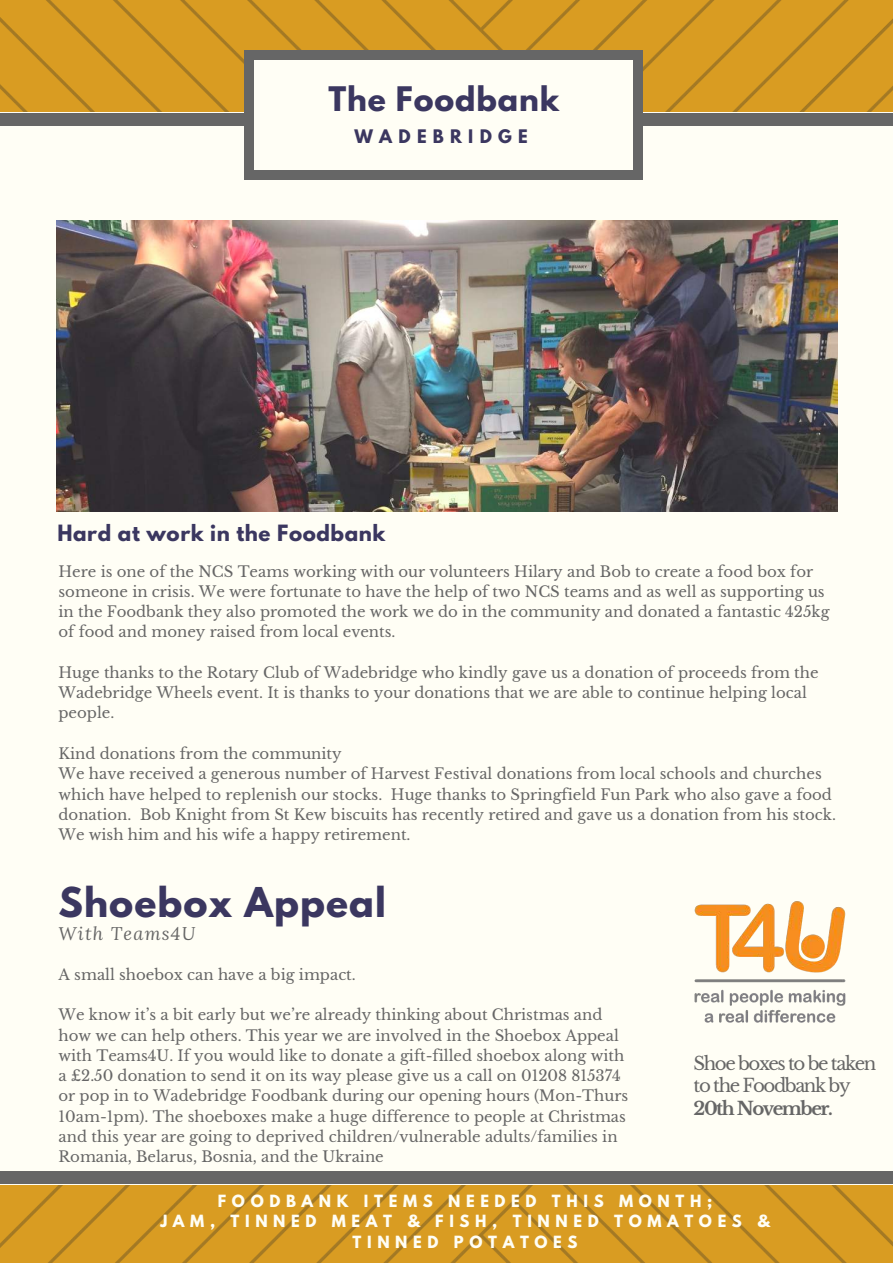
<style>
.page{position:relative;width:893px;height:1263px;background:#fff}
.page>*{position:absolute;margin:0;border:0;box-sizing:border-box;transform-origin:0 0}
.t1{font:700 36.45px "League Spartan";letter-spacing:.03em;color:#3b3760}
.t2{font:700 30px "League Spartan";letter-spacing:.03em;color:#3b3760}
.t3{font:700 19.8px "League Spartan";letter-spacing:.03em;color:#3b3760}
.t4{font:18.15px/22.5px "Libre Baskerville";letter-spacing:-.08em;color:#666}
.t5{font:700 18.15px "Libre Baskerville";letter-spacing:-.08em;color:#666}
.t6{font:italic 18.15px "Lora";letter-spacing:.07em;color:#666}
.t7{font:700 16.5px "League Spartan";letter-spacing:.38em;color:#3b3760}
.t8{font:14.85px/20.2px "Libre Baskerville";color:#666}
.t9{font:700 14.85px/20.2px "League Spartan";letter-spacing:.38em;color:#fffef5;text-align:center}
</style>
<div class="page">
<img style="left:0;top:0;width:893px;height:1263px">
<div style="left:0;top:113px;width:893px;height:1071px;background:#fffef5"></div>
<div style="left:0;top:1171px;width:893px;height:13px;background:#666"></div>
<div style="left:0;top:113px;width:893px;height:13px;background:#666"></div>
<div style="left:245px;top:57px;width:396px;height:116px;background:#fffef5"></div>
<div style="left:633px;top:170px;width:9px;height:10px;background:#666"></div>
<div style="left:244px;top:59px;width:9px;height:112px;background:#666"></div>
<div style="left:244px;top:170px;width:9px;height:10px;background:#666"></div>
<div style="left:633px;top:59px;width:9px;height:112px;background:#666"></div>
<div style="left:253px;top:170px;width:381px;height:10px;background:#666"></div>
<div style="left:633px;top:50px;width:9px;height:10px;background:#666"></div>
<div style="left:244px;top:50px;width:9px;height:10px;background:#666"></div>
<div style="left:253px;top:50px;width:381px;height:10px;background:#666"></div>
<img style="left:56px;top:221px;width:782px;height:290px">
<img style="left:694px;top:901px;width:152px;height:122px">
<h2 class="t2" style="left:328px;top:84px;width:232px">The Foodbank</h2>
<p class="t7" style="left:354px;top:128px;width:175px">WADEBRIDGE</p>
<h3 class="t3" style="left:57px;top:523px;width:329px">Hard at work in the Foodbank</h3>
<p class="t8" style="left:59px;top:561px;width:773px">Here is one of the NCS Teams working with our volunteers Hilary and Bob to create a food box for someone in crisis. We were fortunate to have the help of two NCS teams and as well as supporting us in the Foodbank they also promoted the work we do in the community and donated a fantastic 425kg of food and money raised from local events.</p>
<p class="t8" style="left:59px;top:662px;width:762px">Huge thanks to the Rotary Club of Wadebridge who kindly gave us a donation of proceeds from the<br>Wadebridge Wheels event. It is thanks to your donations that we are able to continue helping local people.</p>
<p class="t8" style="left:59px;top:744px;width:779px">Kind donations from the community<br>We have received a generous number of Harvest Festival donations from local schools and churches which have helped to replenish our stocks. Huge thanks to Springfield Fun Park who also gave a food donation. Bob Knight from St Kew biscuits has recently retired and gave us a donation from his stock.<br>We wish him and his wife a happy retirement.</p>
<h1 class="t1" style="left:59px;top:884px;width:329px">Shoebox Appeal</h1>
<p class="t6" style="left:59px;top:921px;width:138px">With Teams4U</p>
<p class="t8" style="left:59px;top:964px;width:299px">A small shoebox can have a big impact.</p>
<p class="t8" style="left:59px;top:1005px;width:571px">We know it’s a bit early but we’re already thinking about Christmas and how we can help others. This year we are involved in the Shoebox Appeal with Teams4U. If you would like to donate a gift-filled shoebox along with a £2.50 donation to send it on its way please give us a call on 01208 815374 or pop in to Wadebridge Foodbank during our opening hours (Mon-Thurs 10am-1pm). The shoeboxes make a huge difference to people at Christmas and this year are going to deprived children/vulnerable adults/families in Romania, Belarus, Bosnia, and the Ukraine</p>
<p class="t4" style="left:694px;top:1052px;width:184px">Shoe boxes to be taken to the Foodbank by</p>
<p class="t5" style="left:694px;top:1097px;width:141px">20th November.</p>
<p class="t9" style="left:160px;top:1193px;width:611px">FOODBANK ITEMS NEEDED THIS MONTH;<br>JAM, TINNED MEAT &amp; FISH, TINNED TOMATOES &amp;<br>TINNED POTATOES</p>
</div>
